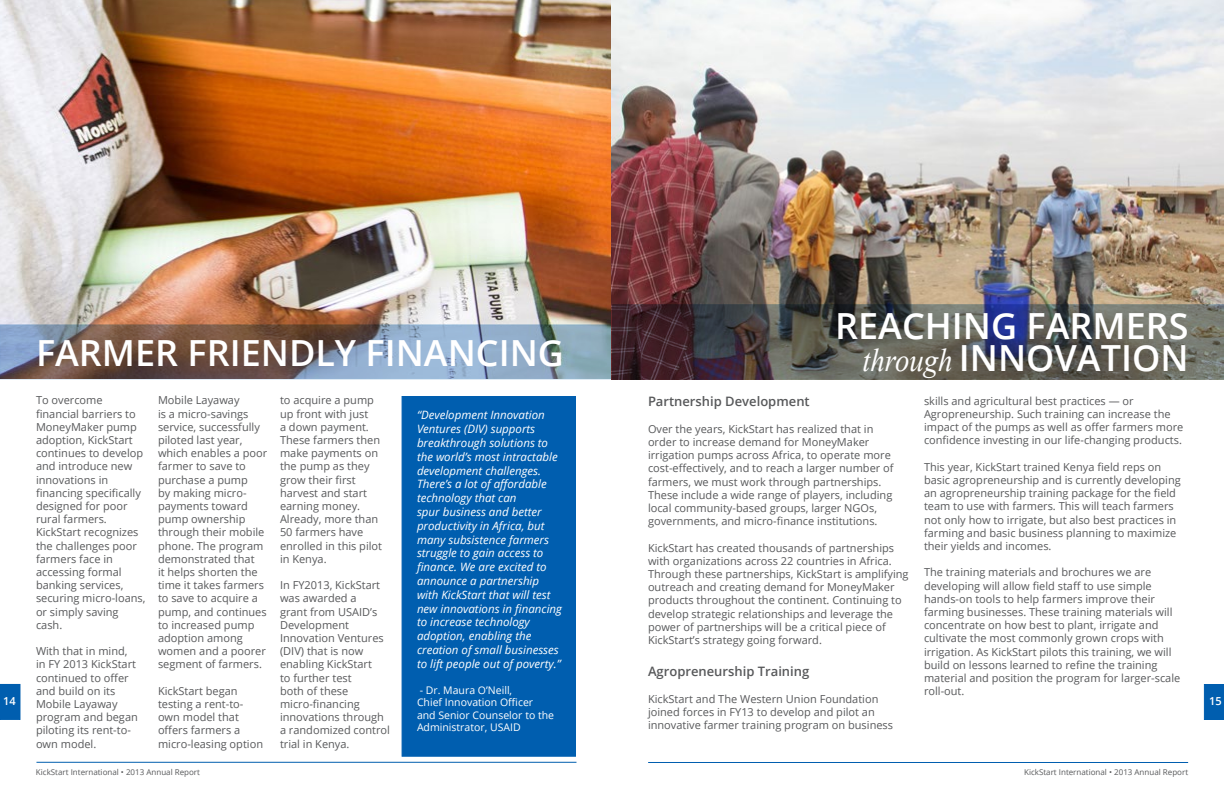
<style>
.page{position:relative;width:1224px;height:792px;background:#fff}
.page>*{position:absolute;margin:0;border:0;box-sizing:border-box;transform-origin:0 0}
.t1{font:600 36px/32px "Open Sans";color:#fff;text-align:right}
.t2{font:600 13px "Open Sans";color:#58595b}
.t3{font:italic 11.5px/13.8px "Open Sans";color:#fff}
.t4{font:11px/13.2px "Open Sans";color:#58595b}
.t5{font:600 11px "Open Sans";color:#fff}
.t6{font:10.5px/12.6px "Open Sans";color:#fff}
.t7{font:8px "Open Sans";color:#58595b}
.s1{font-family:"Times New Roman";font-weight:400;font-style:italic;font-size:32.4px}
</style>
<div class="page">
<div style="left:0;top:684px;width:20px;height:35px;background:#005eaf"></div>
<div style="left:1204px;top:684px;width:20px;height:36px;background:#005eaf"></div>
<hr style="left:36px;top:762px;width:540px;height:1px;background:#005eaf">
<hr style="left:648px;top:762px;width:540px;height:1px;background:#005eaf">
<img style="left:0;top:0;width:1224px;height:379px">
<svg style="left:0;top:324px;width:611px;height:55px;background:#7c7c84"></svg>
<div style="left:402px;top:396px;width:174px;height:361px;background:#005eaf"></div>
<svg style="left:612px;top:304px;width:612px;height:76px;background:#535050"></svg>
<h1 class="t1" style="left:36px;top:336px;width:530px">FARMER FRIENDLY FINANCING</h1>
<h1 class="t1" style="left:835px;top:309px;width:355px">REACHING FARMERS <span class="s1">through</span> INNOVATION</h1>
<p class="t4" style="left:158px;top:394px;width:111px">Mobile Layaway<br>is a micro-savings service, successfully piloted last year, which enables a poor farmer to save to purchase a pump<br>by making micro&shy;payments toward pump ownership through their mobile phone. The program demonstrated that<br>it helps shorten the time it takes farmers to save to acquire a pump, and continues to increased pump adoption among women and a poorer segment of farmers.</p>
<p class="t4" style="left:158px;top:684px;width:107px">KickStart began testing a rent-to&shy;own model that offers farmers a micro-leasing option</p>
<p class="t4" style="left:280px;top:394px;width:104px">to acquire a pump up front with just<br>a down payment.<br>These farmers then make payments on the pump as they grow their first harvest and start earning money.<br>Already, more than<br>50 farmers have enrolled in this pilot in Kenya.</p>
<p class="t4" style="left:280px;top:578px;width:111px">In FY2013, KickStart was awarded a<br>grant from USAID’s<br>Development<br>Innovation Ventures (DIV) that is now enabling KickStart<br>to further test<br>both of these micro-financing innovations through a randomized control trial in Kenya.</p>
<p class="t2" style="left:648px;top:393px;width:163px">Partnership Development</p>
<p class="t4" style="left:648px;top:422px;width:247px">Over the years, KickStart has realized that in order to increase demand for MoneyMaker irrigation pumps across Africa, to operate more cost-effectively, and to reach a larger number of farmers, we must work through partnerships.<br>These include a wide range of players, including local community-based groups, larger NGOs, governments, and micro-finance institutions.</p>
<p class="t4" style="left:648px;top:541px;width:262px">KickStart has created thousands of partnerships with organizations across 22 countries in Africa.<br>Through these partnerships, KickStart is amplifying outreach and creating demand for MoneyMaker products throughout the continent. Continuing to develop strategic relationships and leverage the power of partnerships will be a critical piece of KickStart’s strategy going forward.</p>
<p class="t2" style="left:648px;top:663px;width:163px">Agropreneurship Training</p>
<p class="t4" style="left:648px;top:692px;width:247px">KickStart and The Western Union Foundation joined forces in FY13 to develop and pilot an innovative farmer training program on business</p>
<p class="t4" style="left:924px;top:394px;width:261px">skills and agricultural best practices — or Agropreneurship. Such training can increase the impact of the pumps as well as offer farmers more confidence investing in our life-changing products.</p>
<p class="t4" style="left:924px;top:460px;width:258px">This year, KickStart trained Kenya field reps on basic agropreneurship and is currently developing an agropreneurship training package for the field team to use with farmers. This will teach farmers not only how to irrigate, but also best practices in farming and basic business planning to maximize their yields and incomes.</p>
<p class="t4" style="left:924px;top:566px;width:258px">The training materials and brochures we are developing will allow field staff to use simple hands-on tools to help farmers improve their farming businesses. These training materials will concentrate on how best to plant, irrigate and cultivate the most commonly grown crops with irrigation. As KickStart pilots this training, we will build on lessons learned to refine the training material and position the program for larger-scale roll-out.</p>
<p class="t4" style="left:36px;top:394px;width:111px">To overcome financial barriers to<br>MoneyMaker pump adoption, KickStart continues to develop and introduce new innovations in financing specifically designed for poor rural farmers.<br>KickStart recognizes the challenges poor farmers face in accessing formal banking services, securing micro-loans, or simply saving cash.</p>
<p class="t4" style="left:36px;top:644px;width:103px">With that in mind, in FY 2013 KickStart continued to offer and build on its<br>Mobile Layaway program and began piloting its rent-to&shy;own model.</p>
<p class="t3" style="left:417px;top:408px;width:146px">“Development Innovation<br>Ventures (DIV) supports breakthrough solutions to the world’s most intractable development challenges.<br>There’s a lot of affordable technology that can<br>spur business and better productivity in Africa, but many subsistence farmers struggle to gain access to finance. We are excited to announce a partnership with KickStart that will test new innovations in financing to increase technology adoption, enabling the creation of small businesses to lift people out of poverty.”</p>
<p class="t6" style="left:417px;top:683px;width:139px">- Dr. Maura O’Neill,<br>Chief Innovation Officer and Senior Counselor to the<br>Administrator, USAID</p>
<p class="t5" style="left:3px;top:693px;width:14px">14</p>
<p class="t5" style="left:1209px;top:693px;width:14px">15</p>
<p class="t7" style="left:36px;top:767px;width:166px">KickStart International • 2013 Annual Report</p>
<p class="t7" style="left:1024px;top:767px;width:166px">KickStart International • 2013 Annual Report</p>
</div>
